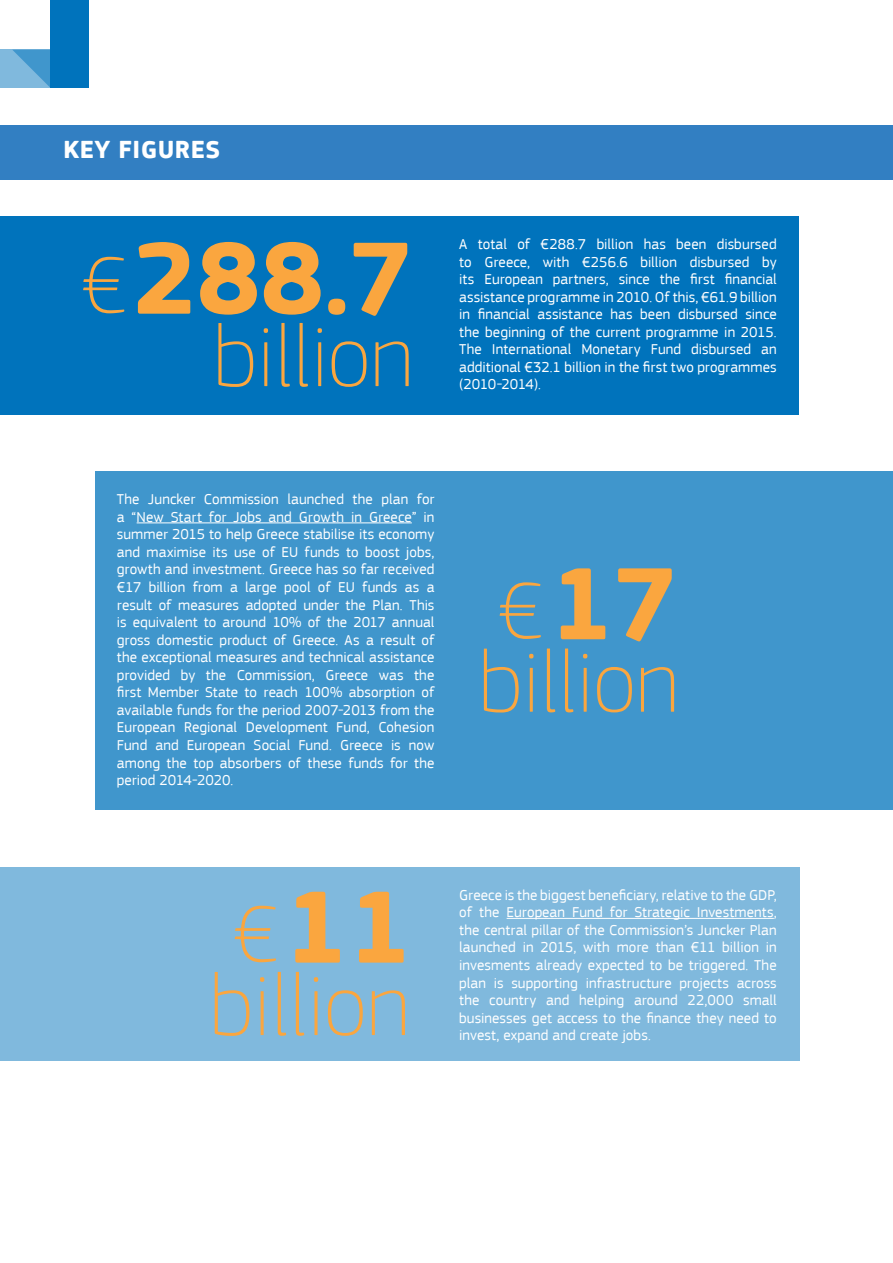
<style>
.page{position:relative;width:893px;height:1263px;background:#fff}
.page>*{position:absolute;margin:0;border:0;box-sizing:border-box;transform-origin:0 0}
.t1{font:700 106.65px "EC Square Sans Pro";color:#faa63f}
.t2{font:100 90px "EC Square Sans Pro";color:#faa63f}
.t3{font:100 83.25px "EC Square Sans Pro";color:#faa63f}
.t4{font:700 25.5px "EC Square Sans Pro";letter-spacing:.02em;color:#fff}
.body_text{font:15px/17.5px "EC Square Sans Pro";letter-spacing:.005em;color:#fff;text-align:justify}
.s1{font-weight:100;font-size:83.25px}
</style>
<div class="page">
<div style="left:0;top:50px;width:51px;height:38px;background:#80b9dd"></div>
<div style="left:51px;top:50px;width:38px;height:38px;background:#0073bc"></div>
<div style="left:51px;top:0;width:38px;height:50px;background:#0073bc"></div>
<svg style="left:13px;top:50px;width:38px;height:38px"></svg>
<div style="left:0;top:125px;width:893px;height:55px;background:#327fc2"></div>
<div style="left:0;top:216px;width:798px;height:199px;background:#0073bc"></div>
<div style="left:0;top:867px;width:800px;height:194px;background:#80b9dd"></div>
<hr style="left:507px;top:918px;width:267px;height:1px;background:#fff">
<div style="left:95px;top:472px;width:798px;height:338px;background:#4096cc"></div>
<hr style="left:137px;top:522px;width:275px;height:1px;background:#fff">
<p class="t4" style="left:64px;top:135px;width:158px">KEY FIGURES</p>
<p class="t1" style="left:82px;top:214px;width:332px"><span class="s1">€</span>288.7</p>
<p class="t2" style="left:214px;top:304px;width:200px">billion</p>
<p class="body_text" style="left:459px;top:235px;width:319px">A total of €288.7 billion has been disbursed to Greece, with €256.6 billion disbursed by its European partners, since the first financial assistance programme in 2010. Of this, €61.9 billion in financial assistance has been disbursed since the beginning of the current programme in 2015.<br>The International Monetary Fund disbursed an additional €32.1 billion in the first two programmes (2010-2014).</p>
<p class="body_text" style="left:117px;top:491px;width:319px">The Juncker Commission launched the plan for a “New Start for Jobs and Growth in Greece” in summer 2015 to help Greece stabilise its economy and maximise its use of EU funds to boost jobs, growth and investment. Greece has so far received €17 billion from a large pool of EU funds as a result of measures adopted under the Plan. This is equivalent to around 10% of the 2017 annual gross domestic product of Greece. As a result of the exceptional measures and technical assistance provided by the Commission, Greece was the first Member State to reach 100% absorption of available funds for the period 2007-2013 from the European Regional Development Fund, Cohesion Fund and European Social Fund. Greece is now among the top absorbers of these funds for the period 2014-2020.</p>
<p class="t1" style="left:550px;top:540px;width:129px">17</p>
<p class="t2" style="left:479px;top:629px;width:200px">billion</p>
<p class="t3" style="left:499px;top:562px;width:46px">€</p>
<p class="t3" style="left:234px;top:885px;width:46px">€</p>
<p class="t1" style="left:284px;top:863px;width:129px">11</p>
<p class="t2" style="left:210px;top:953px;width:200px">billion</p>
<p class="body_text" style="left:459px;top:886px;width:319px">Greece is the biggest beneficiary, relative to the GDP, of the European Fund for Strategic Investments, the central pillar of the Commission’s Juncker Plan launched in 2015, with more than €11 billion in invesments already expected to be triggered. The plan is supporting infrastructure projects across the country and helping around 22,000 small businesses get access to the finance they need to invest, expand and create jobs.</p>
</div>
